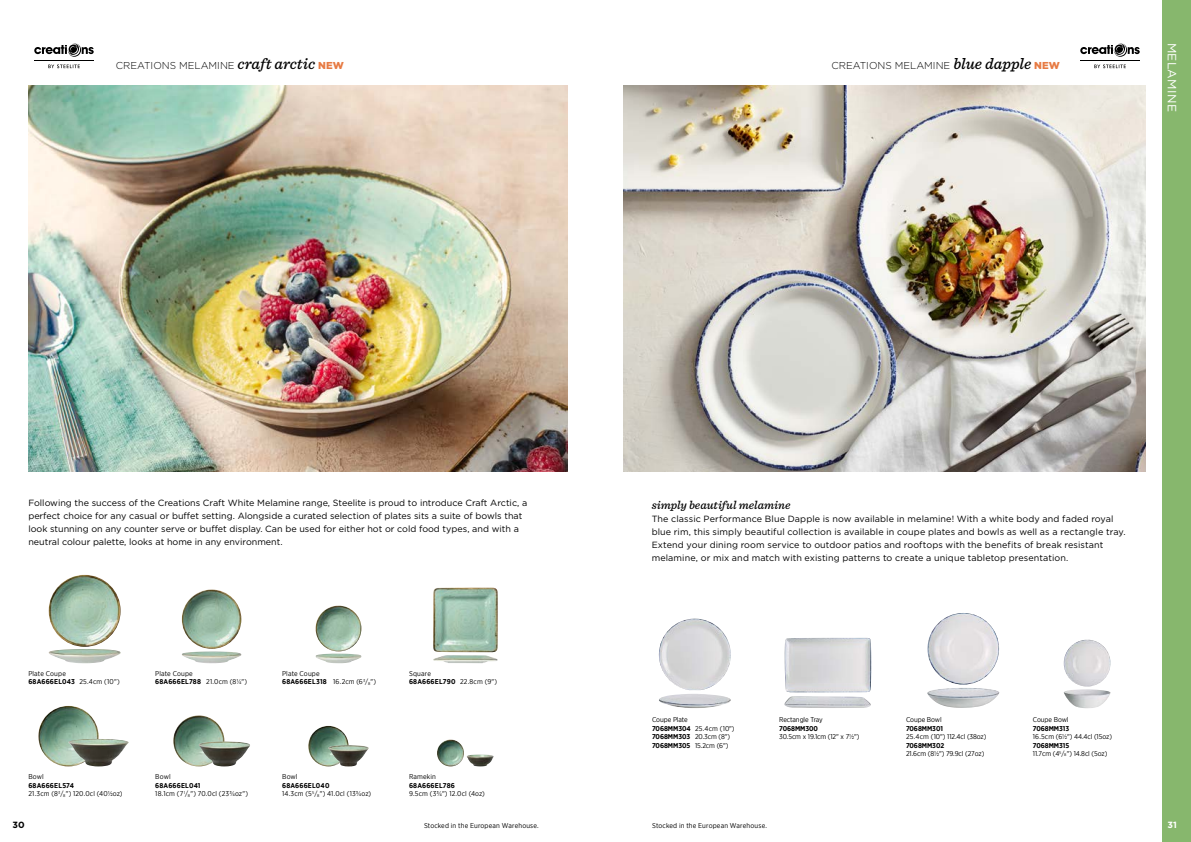
<style>
.page{position:relative;width:1191px;height:842px;background:#fff}
.page>*{position:absolute;margin:0;border:0;box-sizing:border-box;transform-origin:0 0}
.t1{font:italic 500 12px "Sentinel";letter-spacing:-.005em;color:#000}
.t2{font:12px "Gotham";letter-spacing:.03em;color:#fff}
.t3{font:300 10px "Gotham";color:#000}
.t4{font:9px/13px "Gotham";color:#000}
.t5{font:700 9px "Gotham";color:#000}
.t6{font:700 9px "Gotham";color:#fff}
.t7{font:7px/8.5px "Gotham Narrow";letter-spacing:.01em;color:#000}
.t8{font:7px/8.5px "Gotham Narrow";letter-spacing:-.01em;color:#000}
.t9{font:700 7px "Gotham Narrow";letter-spacing:-.01em;color:#000}
.t10{font:700 7px "Gotham Narrow";letter-spacing:.025em;color:#000}
.s1{font-family:"Sentinel";font-weight:500;font-style:italic;font-size:16px}
.s2{font-weight:900;color:#e77b44}
.s3{font-weight:700}
.s4{font-size:4.1px}
</style>
<div class="page">
<svg style="left:1080px;top:43px;width:59px;height:14px"></svg>
<hr style="left:1080px;top:61px;width:59px;height:1px;background:#000">
<svg style="left:1094px;top:64px;width:31px;height:4px"></svg>
<svg style="left:34px;top:43px;width:60px;height:14px"></svg>
<hr style="left:34px;top:61px;width:60px;height:1px;background:#000">
<svg style="left:48px;top:64px;width:32px;height:4px"></svg>
<img style="left:624px;top:85px;width:521px;height:386px">
<img style="left:659px;top:694px;width:72px;height:14px">
<img style="left:659px;top:619px;width:72px;height:71px">
<img style="left:927px;top:613px;width:72px;height:72px;border-radius:36px">
<img style="left:927px;top:688px;width:72px;height:20px">
<img style="left:1063px;top:640px;width:47px;height:46px">
<img style="left:1063px;top:689px;width:47px;height:19px">
<img style="left:784px;top:696px;width:87px;height:12px">
<img style="left:784px;top:638px;width:87px;height:54px">
<img style="left:28px;top:85px;width:539px;height:386px">
<img style="left:49px;top:575px;width:72px;height:72px;border-radius:36px">
<img style="left:49px;top:649px;width:72px;height:14px">
<img style="left:437px;top:739px;width:27px;height:27px;border-radius:13px">
<img style="left:467px;top:754px;width:27px;height:12px">
<img style="left:433px;top:587px;width:65px;height:65px">
<img style="left:433px;top:655px;width:65px;height:8px">
<img style="left:315px;top:606px;width:46px;height:45px;border-radius:23px">
<img style="left:315px;top:653px;width:46px;height:10px">
<img style="left:182px;top:589px;width:59px;height:60px;border-radius:30px">
<img style="left:182px;top:651px;width:59px;height:12px">
<img style="left:38px;top:706px;width:61px;height:60px;border-radius:30px">
<img style="left:68px;top:739px;width:61px;height:27px">
<img style="left:308px;top:726px;width:41px;height:40px;border-radius:20px">
<img style="left:328px;top:745px;width:41px;height:21px">
<img style="left:173px;top:715px;width:51px;height:51px;border-radius:26px">
<img style="left:198px;top:741px;width:52px;height:25px">
<div style="left:1162px;top:0;width:29px;height:842px;background:#87b76d"></div>
<p class="t3" style="left:116px;top:60px;width:230px">CREATIONS MELAMINE <span class="s1">craft arctic</span> <span class="s2">NEW</span></p>
<p class="t3" style="left:831px;top:60px;width:230px">CREATIONS MELAMINE <span class="s1">blue dapple</span> <span class="s2">NEW</span></p>
<h1 class="t2" style="left:1178px;top:43px;width:71px;rotate:90deg">MELAMINE</h1>
<p class="t4" style="left:28px;top:496px;width:500px">Following the success of the Creations Craft White Melamine range, Steelite is proud to introduce Craft Arctic, a perfect choice for any casual or buffet setting. Alongside a curated selection of plates sits a suite of bowls that look stunning on any counter serve or buffet display. Can be used for either hot or cold food types, and with a neutral colour palette, looks at home in any environment.</p>
<p class="t7" style="left:28px;top:669px;width:93px">Plate Coupe<br><span class="s3">68A666EL043</span> 25.4cm (10")</p>
<p class="t7" style="left:155px;top:669px;width:93px">Plate Coupe<br><span class="s3">68A666EL788</span> 21.0cm (8¼")</p>
<p class="t7" style="left:282px;top:669px;width:96px">Plate Coupe<br><span class="s3">68A666EL318</span> 16.2cm (6<sup>3</sup>/<span class="s4">8</span>")</p>
<p class="t7" style="left:409px;top:669px;width:90px">Square<br><span class="s3">68A666EL790</span> 22.8cm (9")</p>
<p class="t7" style="left:28px;top:772px;width:17px">Bowl</p>
<p class="t7" style="left:28px;top:781px;width:96px"><span class="s3">68A666EL574<br></span>21.3cm (8<sup>3</sup>/<span class="s4">8</span>") 120.0cl (40½oz)</p>
<p class="t7" style="left:155px;top:772px;width:17px">Bowl</p>
<p class="t7" style="left:155px;top:781px;width:94px"><span class="s3">68A666EL041<br></span>18.1cm (7<sup>1</sup>/<span class="s4">8</span>") 70.0cl (23¾oz")</p>
<p class="t7" style="left:282px;top:772px;width:17px">Bowl</p>
<p class="t7" style="left:282px;top:781px;width:91px"><span class="s3">68A666EL040<br></span>14.3cm (5<sup>5</sup>/<span class="s4">8</span>") 41.0cl (13¾oz)</p>
<p class="t7" style="left:409px;top:772px;width:28px">Ramekin</p>
<p class="t10" style="left:409px;top:781px;width:47px">68A666EL786</p>
<p class="t7" style="left:409px;top:789px;width:77px">9.5cm (3¾") 12.0cl (4oz)</p>
<h1 class="t1" style="left:651px;top:496px;width:140px">simply beautiful melamine</h1>
<p class="t4" style="left:651px;top:512px;width:475px">The classic Performance Blue Dapple is now available in melamine! With a white body and faded royal blue rim, this simply beautiful collection is available in coupe plates and bowls as well as a rectangle tray.<br>Extend your dining room service to outdoor patios and rooftops with the benefits of break resistant melamine, or mix and match with existing patterns to create a unique tabletop presentation.</p>
<p class="t8" style="left:652px;top:715px;width:84px">Coupe Plate<br><span class="s3">7068MM304</span> 25.4cm (10")<br><span class="s3">7068MM303</span> 20.3cm (8")<br><span class="s3">7068MM305</span> 15.2cm (6")</p>
<p class="t8" style="left:779px;top:715px;width:45px">Rectangle Tray</p>
<p class="t9" style="left:779px;top:724px;width:40px">7068MM300</p>
<p class="t8" style="left:779px;top:732px;width:82px">30.5cm x 19.1cm (12" x 7½")</p>
<p class="t8" style="left:906px;top:715px;width:37px">Coupe Bowl</p>
<p class="t9" style="left:906px;top:724px;width:38px">7068MM301</p>
<p class="t8" style="left:906px;top:732px;width:82px">25.4cm (10") 112.4cl (38oz)</p>
<p class="t9" style="left:906px;top:741px;width:40px">7068MM302</p>
<p class="t8" style="left:906px;top:749px;width:80px">21.6cm (8½") 79.9cl (27oz)</p>
<p class="t8" style="left:1033px;top:715px;width:37px">Coupe Bowl</p>
<p class="t9" style="left:1033px;top:724px;width:38px">7068MM313</p>
<p class="t8" style="left:1033px;top:732px;width:81px">16.5cm (6½") 44.4cl (15oz)</p>
<p class="t8" style="left:1033px;top:741px;width:76px"><span class="s3">7068MM315<br></span>11.7cm (4<sup>5</sup>/<span class="s4">8</span>") 14.8cl (5oz)</p>
<p class="t5" style="left:13px;top:819px;width:14px">30</p>
<p class="t7" style="left:424px;top:821px;width:116px">Stocked in the European Warehouse.</p>
<p class="t7" style="left:652px;top:821px;width:116px">Stocked in the European Warehouse.</p>
<p class="t6" style="left:1167px;top:819px;width:11px">31</p>
</div>
